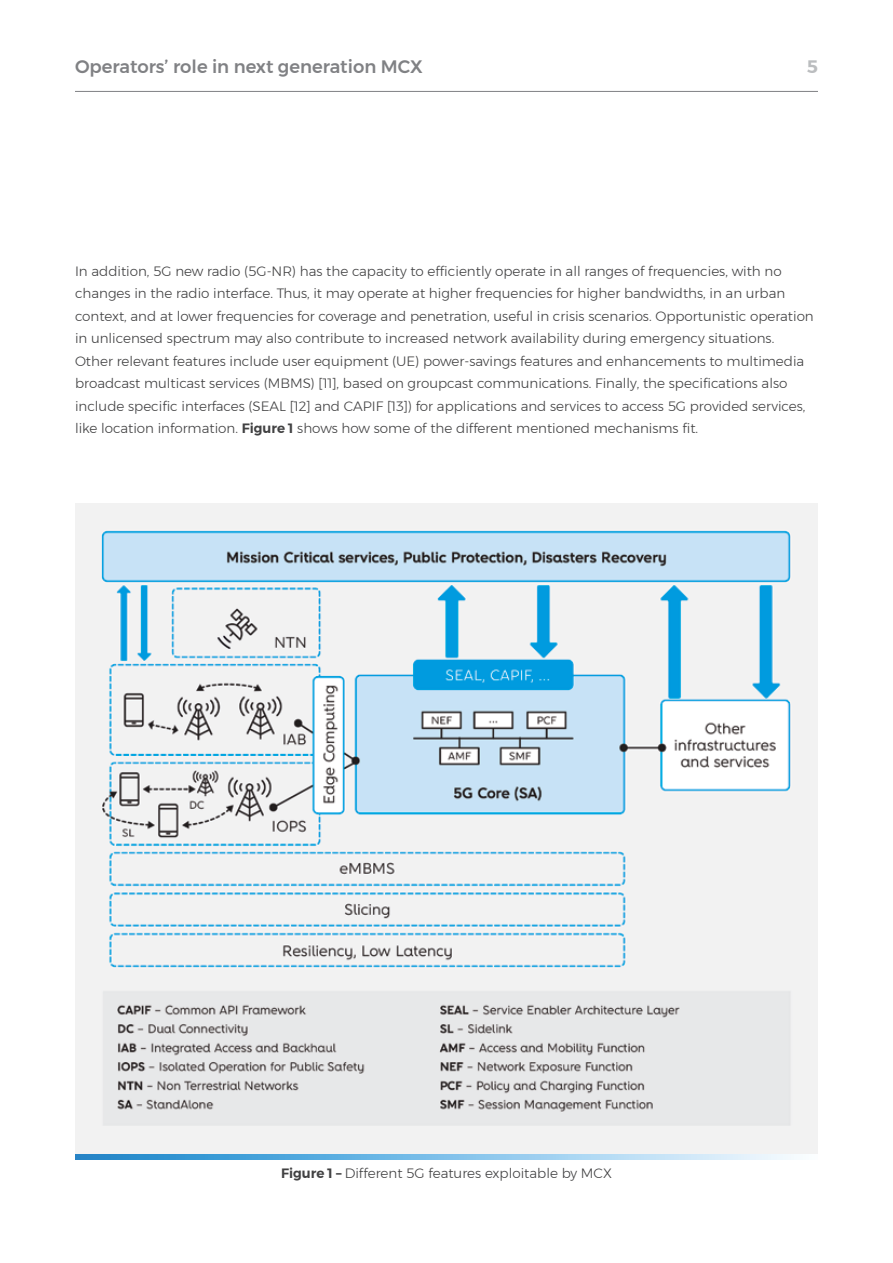
<style>
.page{position:relative;width:893px;height:1263px;background:#fff}
.page>*{position:absolute;margin:0;border:0;box-sizing:border-box;transform-origin:0 0}
.t1{font:500 18px "Montserrat";color:#808184}
.t2{font:600 18px "Montserrat";color:#bbbdbf}
.t3{font:300 13.5px/22.5px "Montserrat";color:#414142}
.s1{font-weight:600}
</style>
<div class="page">
<hr style="left:75px;top:91px;width:743px;height:1px;background:#808184">
<img style="left:75px;top:503px;width:743px;height:651px">
<svg style="left:75px;top:1154px;width:719px;height:6px"></svg>
<h1 class="t1" style="left:75px;top:52px;width:349px">Operators’ role in next generation MCX</h1>
<h1 class="t2" style="left:807px;top:52px;width:13px">5</h1>
<p class="t3" style="left:75px;top:259px;width:740px">In addition, 5G new radio (5G-NR) has the capacity to efficiently operate in all ranges of frequencies, with no changes in the radio interface. Thus, it may operate at higher frequencies for higher bandwidths, in an urban context, and at lower frequencies for coverage and penetration, useful in crisis scenarios. Opportunistic operation in unlicensed spectrum may also contribute to increased network availability during emergency situations.<br>Other relevant features include user equipment (UE) power-savings features and enhancements to multimedia broadcast multicast services (MBMS) [11], based on groupcast communications. Finally, the specifications also include specific interfaces (SEAL [12] and CAPIF [13]) for applications and services to access 5G provided services, like location information. <span class="s1">Figure 1</span> shows how some of the different mentioned mechanisms fit.</p>
<p class="t3" style="left:281px;top:1161px;width:332px"><span class="s1">Figure 1 –</span> Different 5G features exploitable by MCX</p>
</div>
